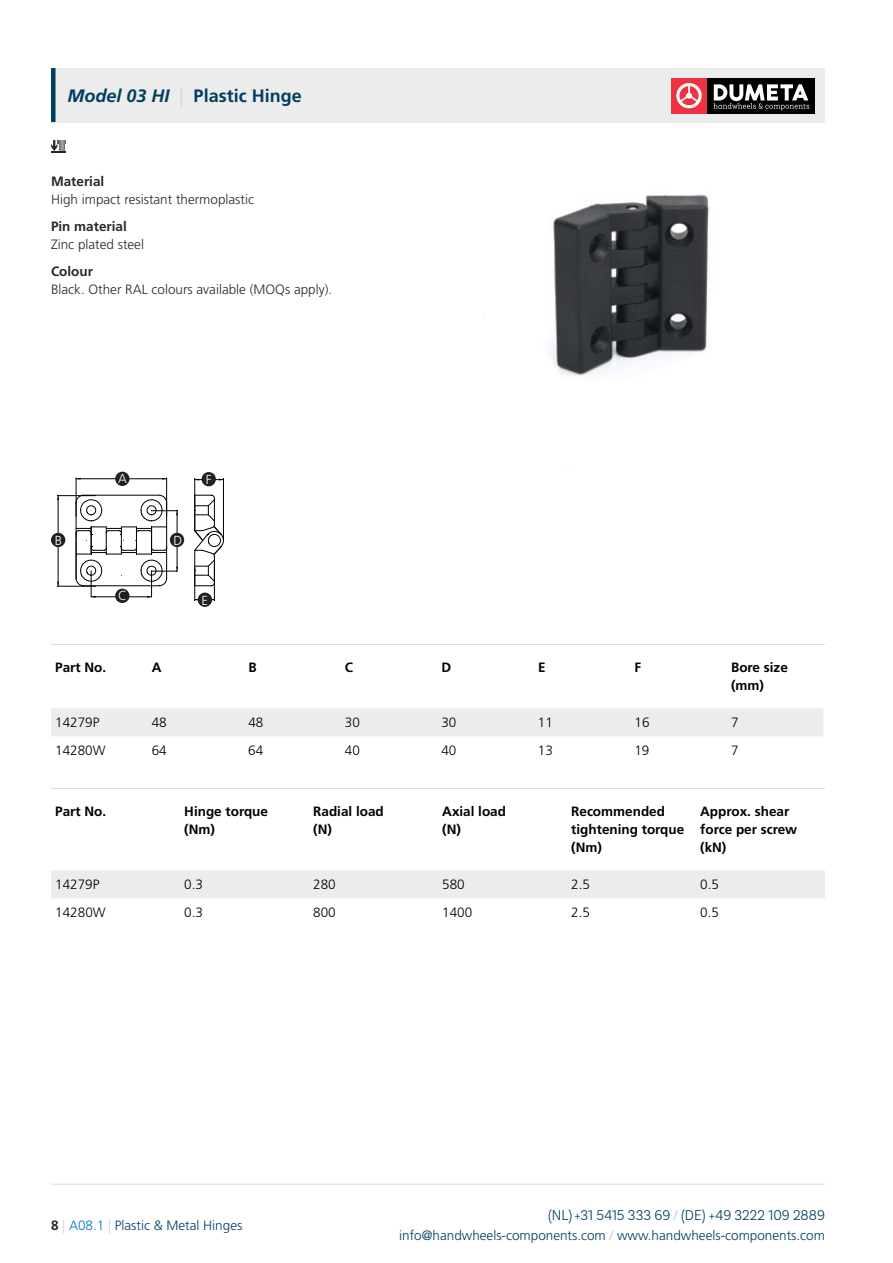
<style>
.page{position:relative;width:893px;height:1263px;background:#fff}
.page>*{position:absolute;margin:0;border:0;box-sizing:border-box;transform-origin:0 0}
.t1{font:700 18px "Frutiger LT Std";color:#003f5f}
.t2{font:300 15px "Basic Sans Narrow";letter-spacing:.005em;color:#003f5f}
.t3{font:700 13.5px/18px "Frutiger LT Std";color:#000}
.t4{font:300 13.5px "Frutiger LT Std";color:#292829}
.t5{font:300 13.5px "Frutiger LT Std";color:#003f5f}
.t6{font:300 13.5px "Frutiger LT Std";color:#000}
.t7{font:700 13.5px "Frutiger LT Std";color:#292829}
.t8{font:300 13.05px "Frutiger LT Std";color:#fff}
.s1{font-style:italic}
.s2{color:#dcddde}
.s3{font-weight:700;color:#292829}
.s4{color:#d1d3d4}
.s5{color:#0079c1}
.s6{font-family:"Frutiger LT Std";font-size:13.5px;color:#adc7d8}
.s7{color:#adc7d8}
</style>
<div class="page">
<div style="left:51px;top:68px;width:774px;height:54px;background:#ececed"></div>
<div style="left:51px;top:68px;width:5px;height:54px;background:#003f5f"></div>
<hr style="left:51px;top:1184px;width:774px;height:1px;background:#dcddde">
<div style="left:706px;top:78px;width:109px;height:35px;background:#000"></div>
<svg style="left:713px;top:84px;width:96px;height:26px"></svg>
<div style="left:671px;top:78px;width:35px;height:35px;background:#ee323f"></div>
<svg style="left:676px;top:83px;width:26px;height:25px"></svg>
<hr style="left:166px;top:503px;width:1px;height:45px;background:#000">
<hr style="left:84px;top:495px;width:75px;height:1px;background:#000">
<hr style="left:76px;top:503px;width:1px;height:75px;background:#000">
<svg style="left:75px;top:494px;width:31px;height:27px"></svg>
<svg style="left:194px;top:494px;width:30px;height:93px"></svg>
<hr style="left:76px;top:478px;width:1px;height:38px;background:#000">
<hr style="left:166px;top:478px;width:1px;height:38px;background:#000">
<hr style="left:76px;top:478px;width:91px;height:1px;background:#000">
<hr style="left:194px;top:567px;width:1px;height:33px;background:#000">
<hr style="left:214px;top:563px;width:1px;height:37px;background:#000">
<hr style="left:223px;top:479px;width:1px;height:61px;background:#000">
<hr style="left:194px;top:479px;width:1px;height:51px;background:#000">
<svg style="left:195px;top:479px;width:28px;height:1px"></svg>
<div style="left:115px;top:472px;width:14px;height:14px;background:#231f20;border-radius:50%"></div>
<div style="left:115px;top:589px;width:14px;height:14px;background:#231f20;border-radius:50%"></div>
<hr style="left:57px;top:586px;width:39px;height:1px;background:#000">
<hr style="left:57px;top:495px;width:39px;height:1px;background:#000">
<hr style="left:58px;top:496px;width:1px;height:90px;background:#000">
<hr style="left:177px;top:511px;width:1px;height:60px;background:#000">
<svg style="left:75px;top:527px;width:103px;height:71px"></svg>
<svg style="left:138px;top:494px;width:40px;height:27px"></svg>
<div style="left:51px;top:533px;width:14px;height:14px;background:#231f20;border-radius:50%"></div>
<div style="left:170px;top:533px;width:14px;height:14px;background:#231f20;border-radius:50%"></div>
<div style="left:202px;top:472px;width:14px;height:14px;background:#231f20;border-radius:50%"></div>
<div style="left:198px;top:593px;width:14px;height:14px;background:#231f20;border-radius:50%"></div>
<img style="left:549px;top:194px;width:160px;height:182px">
<hr style="left:51px;top:644px;width:774px;height:1px;background:#dcddde">
<div style="left:51px;top:708px;width:772px;height:28px;background:#ececed"></div>
<svg style="left:51px;top:140px;width:15px;height:13px"></svg>
<hr style="left:51px;top:788px;width:774px;height:1px;background:#dcddde">
<div style="left:51px;top:870px;width:774px;height:28px;background:#ececed"></div>
<h1 class="t1" style="left:68px;top:85px;width:236px"><span class="s1">Model 03 HI</span> <span class="s2">|</span> Plastic Hinge</h1>
<p class="t7" style="left:51px;top:174px;width:55px">Material</p>
<p class="t4" style="left:51px;top:192px;width:204px">High impact resistant thermoplastic</p>
<p class="t7" style="left:51px;top:219px;width:77px">Pin material</p>
<p class="t4" style="left:51px;top:237px;width:95px">Zinc plated steel</p>
<p class="t7" style="left:51px;top:264px;width:43px">Colour</p>
<p class="t4" style="left:51px;top:282px;width:283px">Black. Other RAL colours available (MOQs apply).</p>
<p class="t8" style="left:118px;top:471px;width:10px">A</p>
<p class="t8" style="left:55px;top:533px;width:9px">B</p>
<p class="t8" style="left:174px;top:533px;width:10px">D</p>
<p class="t8" style="left:118px;top:589px;width:10px">C</p>
<p class="t8" style="left:206px;top:472px;width:7px">F</p>
<p class="t8" style="left:202px;top:593px;width:8px">E</p>
<p class="t3" style="left:55px;top:659px;width:53px">Part No.</p>
<p class="t3" style="left:152px;top:659px;width:11px">A</p>
<p class="t3" style="left:248px;top:659px;width:10px">B</p>
<p class="t3" style="left:345px;top:659px;width:10px">C</p>
<p class="t3" style="left:441px;top:659px;width:11px">D</p>
<p class="t3" style="left:538px;top:659px;width:9px">E</p>
<p class="t3" style="left:635px;top:659px;width:8px">F</p>
<p class="t3" style="left:731px;top:659px;width:58px">Bore size (mm)</p>
<p class="t6" style="left:55px;top:715px;width:46px">14279P</p>
<p class="t6" style="left:152px;top:715px;width:17px">48</p>
<p class="t6" style="left:248px;top:715px;width:17px">48</p>
<p class="t6" style="left:345px;top:715px;width:17px">30</p>
<p class="t6" style="left:441px;top:715px;width:17px">30</p>
<p class="t6" style="left:538px;top:715px;width:17px">11</p>
<p class="t6" style="left:634px;top:715px;width:17px">16</p>
<p class="t6" style="left:731px;top:715px;width:9px">7</p>
<p class="t6" style="left:55px;top:743px;width:52px">14280W</p>
<p class="t6" style="left:152px;top:743px;width:17px">64</p>
<p class="t6" style="left:248px;top:743px;width:17px">64</p>
<p class="t6" style="left:345px;top:743px;width:17px">40</p>
<p class="t6" style="left:441px;top:743px;width:17px">40</p>
<p class="t6" style="left:538px;top:743px;width:17px">13</p>
<p class="t6" style="left:634px;top:743px;width:17px">19</p>
<p class="t6" style="left:731px;top:743px;width:9px">7</p>
<p class="t3" style="left:55px;top:803px;width:53px">Part No.</p>
<p class="t3" style="left:184px;top:803px;width:85px">Hinge torque (Nm)</p>
<p class="t3" style="left:313px;top:803px;width:72px">Radial load (N)</p>
<p class="t3" style="left:442px;top:803px;width:65px">Axial load (N)</p>
<p class="t3" style="left:571px;top:803px;width:115px">Recommended tightening torque (Nm)</p>
<p class="t3" style="left:700px;top:803px;width:99px">Approx. shear force per screw (kN)</p>
<p class="t6" style="left:55px;top:877px;width:46px">14279P</p>
<p class="t6" style="left:184px;top:877px;width:20px">0.3</p>
<p class="t6" style="left:313px;top:877px;width:24px">280</p>
<p class="t6" style="left:442px;top:877px;width:24px">580</p>
<p class="t6" style="left:571px;top:877px;width:20px">2.5</p>
<p class="t6" style="left:700px;top:877px;width:20px">0.5</p>
<p class="t6" style="left:55px;top:905px;width:52px">14280W</p>
<p class="t6" style="left:184px;top:905px;width:20px">0.3</p>
<p class="t6" style="left:313px;top:905px;width:24px">800</p>
<p class="t6" style="left:442px;top:905px;width:32px">1400</p>
<p class="t6" style="left:571px;top:905px;width:20px">2.5</p>
<p class="t6" style="left:700px;top:905px;width:20px">0.5</p>
<p class="t5" style="left:51px;top:1218px;width:193px"><span class="s3">8</span> <span class="s4">|</span> <span class="s5">A08.1</span> <span class="s4">|</span> Plastic &amp; Metal Hinges</p>
<p class="t2" style="left:548px;top:1207px;width:278px">(NL) +31 5415 333 69 <span class="s6">/</span> (DE) +49 3222 109 2889</p>
<p class="t5" style="left:399px;top:1228px;width:427px">info@handwheels-components.com <span class="s7">/</span> www.handwheels-components.com</p>
</div>
